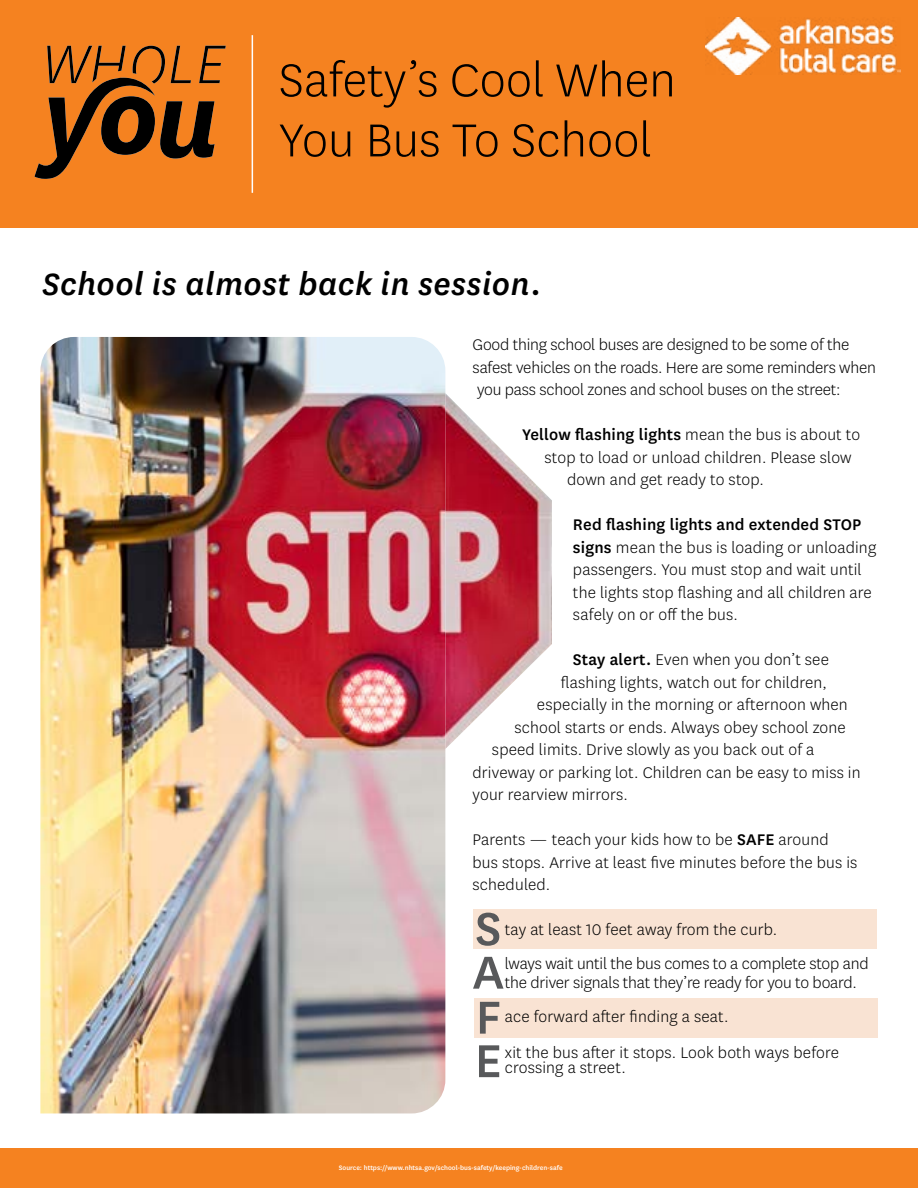
<style>
.page{position:relative;width:918px;height:1188px;background:#fff}
.page>*{position:absolute;margin:0;border:0;box-sizing:border-box;transform-origin:0 0}
.t1{font:300 54px/60px "Centene Sans";color:#000}
.t2{font:500 54px "Centene Sans";color:#58595b}
.t3{font:italic 500 36px "Centene Sans";letter-spacing:.01em;color:#000}
.t4{font:300 18px/22.5px "Centene Sans";letter-spacing:.01em;color:#000}
.t5{font:300 18px/22.5px "Centene Sans";letter-spacing:-.01em;color:#000}
.t6{font:500 18px "Centene Sans";letter-spacing:.01em;color:#000}
.t7{font:500 7.5px "Centene Sans";color:#fff}
.s1{font-weight:300}
.s2{font-weight:500}
</style>
<div class="page">
<div style="left:0;top:1148px;width:918px;height:40px;background:#f58220"></div>
<div style="left:0;top:0;width:918px;height:228px;background:#f58220"></div>
<div style="left:474px;top:998px;width:404px;height:40px;background:#f9e3d3"></div>
<div style="left:473px;top:909px;width:404px;height:40px;background:#f9e3d3"></div>
<hr style="left:252px;top:35px;width:1px;height:158px;background:#fff">
<img style="left:40px;top:337px;width:405px;height:776px">
<img style="left:445px;top:393px;width:107px;height:356px">
<img style="left:705px;top:17px;width:195px;height:57px">
<svg style="left:34px;top:46px;width:192px;height:133px"></svg>
<h2 class="t1" style="left:279px;top:48px;width:398px">Safety’s Cool When<br>You Bus To School</h2>
<h3 class="t3" style="left:42px;top:261px;width:501px">School is almost back in session.</h3>
<p class="t5" style="left:472px;top:333px;width:405px">Good thing school buses are designed to be some of the safest vehicles on the roads. Here are some reminders when you pass school zones and school buses on the street:</p>
<p class="t6" style="left:522px;top:423px;width:340px">Yellow flashing lights <span class="s1">mean the bus is about to</span></p>
<p class="t4" style="left:544px;top:446px;width:309px">stop to load or unload children. Please slow</p>
<p class="t4" style="left:567px;top:468px;width:199px">down and get ready to stop.</p>
<p class="t4" style="left:573px;top:513px;width:305px"><span class="s2">Red flashing lights and extended STOP signs</span> mean the bus is loading or unloading passengers. You must stop and wait until the lights stop flashing and all children are safely on or off the bus.</p>
<p class="t4" style="left:573px;top:648px;width:257px"><span class="s2">Stay alert.</span> Even when you don’t see</p>
<p class="t4" style="left:561px;top:671px;width:267px">flashing lights, watch out for children,</p>
<p class="t4" style="left:537px;top:693px;width:312px">especially in the morning or afternoon when</p>
<p class="t4" style="left:514px;top:716px;width:333px">school starts or ends. Always obey school zone</p>
<p class="t4" style="left:492px;top:738px;width:324px">speed limits. Drive slowly as you back out of a</p>
<p class="t4" style="left:472px;top:761px;width:390px">driveway or parking lot. Children can be easy to miss in</p>
<p class="t4" style="left:472px;top:783px;width:157px">your rearview mirrors.</p>
<p class="t4" style="left:472px;top:828px;width:386px">Parents — teach your kids how to be <span class="s2">SAFE</span> around bus stops. Arrive at least five minutes before the bus is scheduled.</p>
<p class="t2" style="left:475px;top:892px;width:28px">S</p>
<p class="t4" style="left:505px;top:918px;width:274px">tay at least 10 feet away from the curb.</p>
<p class="t2" style="left:472px;top:935px;width:33px">A</p>
<p class="t5" style="left:505px;top:953px;width:365px;line-height:19.5px">lways wait until the bus comes to a complete stop and the driver signals that they’re ready for you to board.</p>
<p class="t2" style="left:476px;top:980px;width:27px">F</p>
<p class="t4" style="left:505px;top:1004px;width:225px">ace forward after finding a seat.</p>
<p class="t2" style="left:475px;top:1024px;width:29px">E</p>
<p class="t4" style="left:505px;top:1045px;width:336px;line-height:15px">xit the bus after it stops. Look both ways before crossing a street.</p>
<p class="t7" style="left:339px;top:1162px;width:225px">Source: https://www.nhtsa.gov/school-bus-safety/keeping-children-safe</p>
</div>
